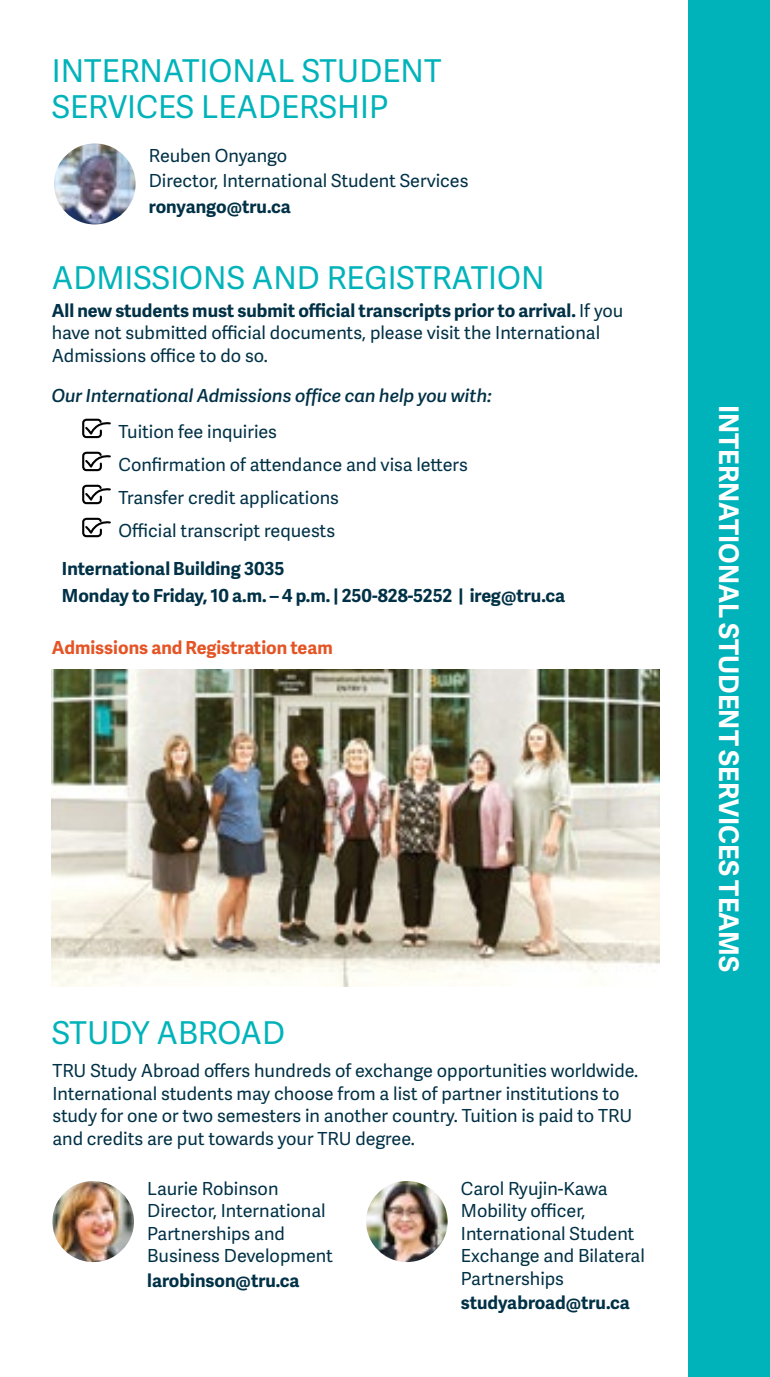
<style>
.page{position:relative;width:770px;height:1377px;background:#fff}
.page>*{position:absolute;margin:0;border:0;box-sizing:border-box;transform-origin:0 0}
.t1{font:31.5px/36px "Adelle Sans";color:#00b3ba}
.t2{font:700 27px "Adelle Sans";color:#fff}
.t3{font:18px/22.5px "Adelle Sans";color:#003146}
.t4{font:700 18px/27px "Adelle Sans";color:#003146}
.t5{font:italic 600 18px "Adelle Sans";color:#003146}
.t6{font:700 18px "Adelle Sans";color:#e55425}
.s1{font-weight:700}
</style>
<div class="page">
<div style="left:688px;top:0;width:82px;height:1377px;background:#00b3ba"></div>
<svg style="left:82px;top:418px;width:29px;height:21px"></svg>
<svg style="left:82px;top:451px;width:29px;height:21px"></svg>
<svg style="left:82px;top:484px;width:29px;height:21px"></svg>
<svg style="left:82px;top:517px;width:29px;height:21px"></svg>
<img style="left:54px;top:143px;width:82px;height:81px;border-radius:41px">
<img style="left:52px;top:1181px;width:82px;height:81px;border-radius:41px">
<img style="left:52px;top:669px;width:607px;height:318px">
<img style="left:366px;top:1181px;width:81px;height:81px;border-radius:41px">
<h1 class="t1" style="left:52px;top:52px;width:391px">INTERNATIONAL STUDENT<br>SERVICES LEADERSHIP</h1>
<p class="t3" style="left:149px;top:142px;width:321px;line-height:25.9px">Reuben Onyango<br>Director, International Student Services</p>
<p class="t4" style="left:149px;top:193px;width:143px">ronyango@tru.ca</p>
<h1 class="t1" style="left:52px;top:259px;width:494px">ADMISSIONS AND REGISTRATION</h1>
<p class="t3" style="left:52px;top:298px;width:573px"><span class="s1">All new students must submit official transcripts prior to arrival.</span> If you have not submitted official documents, please visit the International<br>Admissions office to do so.</p>
<p class="t5" style="left:52px;top:382px;width:441px">Our International Admissions office can help you with:</p>
<p class="t3" style="left:119px;top:415px;width:350px;line-height:33.1px">Tuition fee inquiries<br>Confirmation of attendance and visa letters<br>Transfer credit applications<br>Official transcript requests</p>
<p class="t4" style="left:62px;top:554px;width:504px">International Building 3035<br>Monday to Friday, 10 a.m. – 4 p.m. | 250-828-5252 | ireg@tru.ca</p>
<p class="t6" style="left:52px;top:634px;width:282px">Admissions and Registration team</p>
<h1 class="t1" style="left:52px;top:1014px;width:235px">STUDY ABROAD</h1>
<p class="t3" style="left:52px;top:1059px;width:587px">TRU Study Abroad offers hundreds of exchange opportunities worldwide.<br>International students may choose from a list of partner institutions to study for one or two semesters in another country. Tuition is paid to TRU and credits are put towards your TRU degree.</p>
<p class="t3" style="left:461px;top:1176px;width:185px">Carol Ryujin-Kawa<br>Mobility officer,<br>International Student<br>Exchange and Bilateral<br>Partnerships</p>
<p class="t4" style="left:461px;top:1289px;width:170px">studyabroad@tru.ca</p>
<p class="t3" style="left:147px;top:1176px;width:187px">Laurie Robinson<br>Director, International<br>Partnerships and<br>Business Development</p>
<p class="t4" style="left:147px;top:1266px;width:154px">larobinson@tru.ca</p>
<h2 class="t2" style="left:748px;top:405px;width:569px;rotate:90deg">INTERNATIONAL STUDENT SERVICES TEAMS</h2>
</div>
